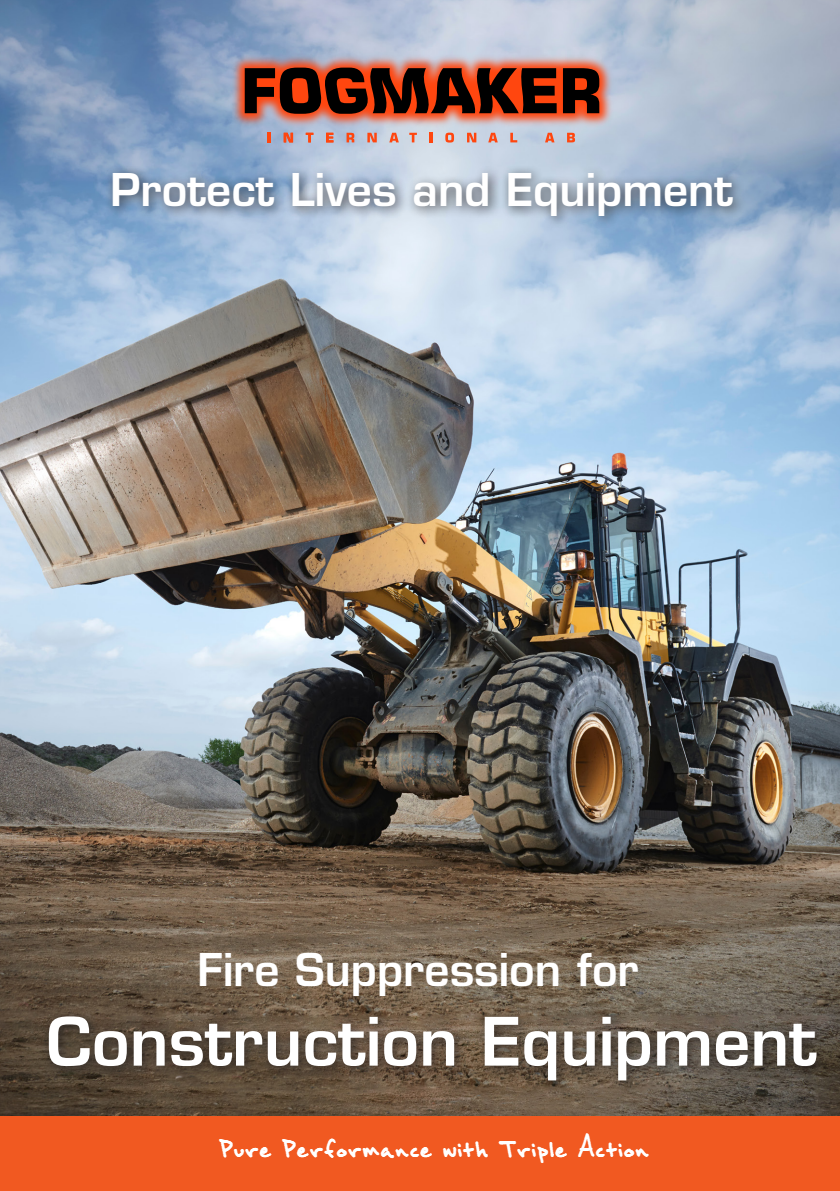
<style>
.page{position:relative;width:840px;height:1191px;background:#fff}
.page>*{position:absolute;margin:0;border:0;box-sizing:border-box;transform-origin:0 0}
.t1{font:600 65px "Eurostile LT Std";color:#fff}
.t2{font:600 44px "Eurostile LT Std";color:#fff}
.t3{font:38px "Brown Bag Lunch";color:#fff}
</style>
<div class="page">
<img style="left:0;top:0;width:839px;height:1116px">
<div style="left:0;top:1116px;width:839px;height:75px;background:#f15921"></div>
<div style="left:41px;top:1008px;width:788px;height:86px;background:#231f20;opacity:.75"></div>
<svg style="left:267px;top:133px;width:3px;height:9px"></svg>
<svg style="left:283px;top:133px;width:10px;height:9px"></svg>
<svg style="left:305px;top:133px;width:8px;height:9px"></svg>
<svg style="left:326px;top:133px;width:7px;height:9px"></svg>
<svg style="left:346px;top:133px;width:8px;height:9px"></svg>
<svg style="left:367px;top:133px;width:9px;height:9px"></svg>
<svg style="left:389px;top:133px;width:9px;height:9px"></svg>
<svg style="left:409px;top:133px;width:7px;height:9px"></svg>
<svg style="left:429px;top:133px;width:3px;height:9px"></svg>
<svg style="left:445px;top:133px;width:9px;height:9px"></svg>
<svg style="left:467px;top:133px;width:9px;height:9px"></svg>
<svg style="left:488px;top:133px;width:9px;height:9px"></svg>
<svg style="left:510px;top:133px;width:7px;height:9px"></svg>
<svg style="left:544px;top:133px;width:10px;height:9px"></svg>
<svg style="left:566px;top:133px;width:8px;height:9px"></svg>
<img style="left:230px;top:50px;width:384px;height:83px">
<svg style="left:244px;top:68px;width:312px;height:46px;background:#601e0b"></svg>
<svg style="left:562px;top:68px;width:37px;height:45px;background:#3b1105"></svg>
<div style="left:105px;top:165px;width:641px;height:64px;background:#231f20;opacity:.75"></div>
<p class="t2" style="left:110px;top:163px;width:624px">Protect Lives and Equipment</p>
<p class="t2" style="left:197px;top:942px;width:442px">Fire Suppression for</p>
<p class="t1" style="left:46px;top:1001px;width:771px">Construction Equipment</p>
<p class="t3" style="left:219px;top:1127px;width:432px">Pure Performance with Triple Action</p>
</div>
